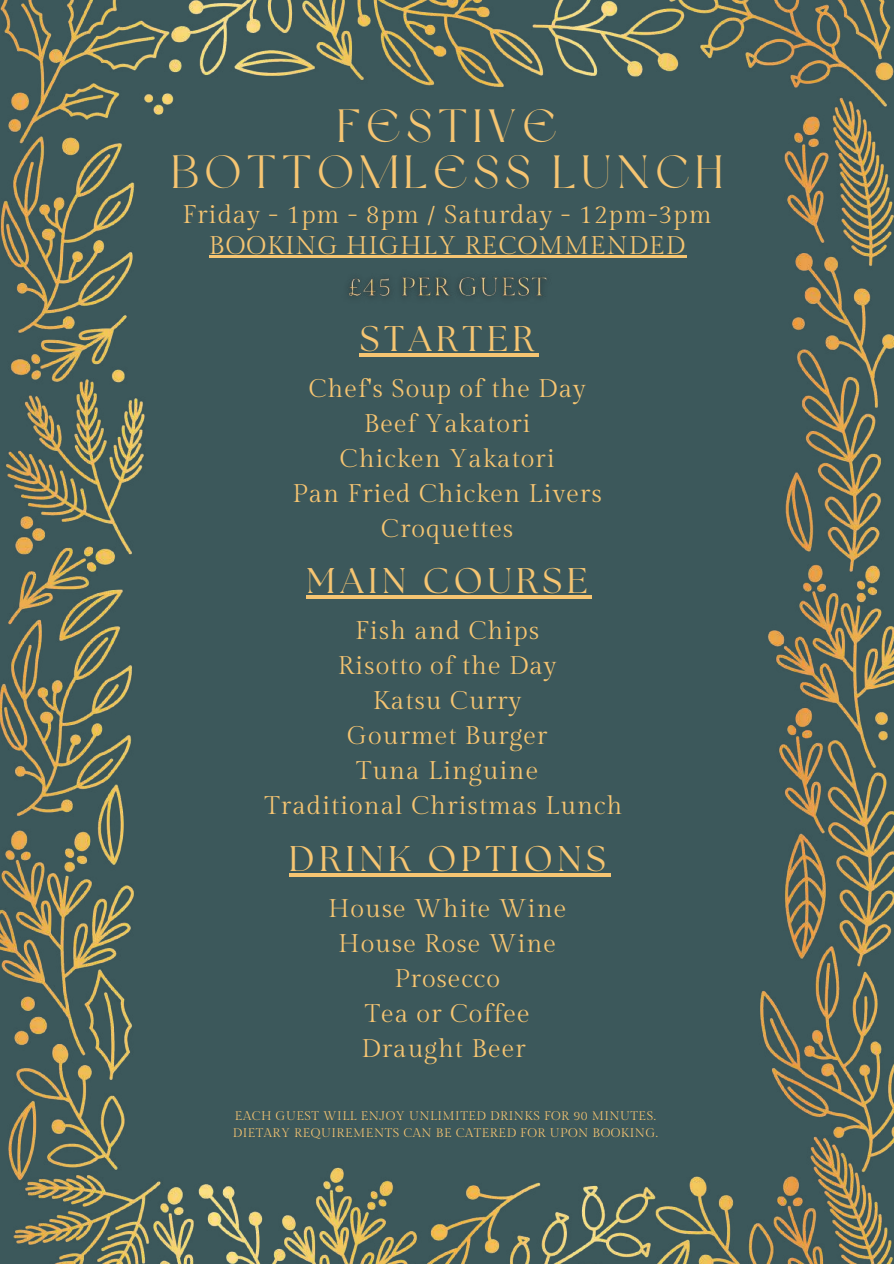
<style>
.page{position:relative;width:894px;height:1264px;background:#fff}
.page>*{position:absolute;margin:0;border:0;box-sizing:border-box;transform-origin:0 0}
.t1{font:46.5px/45.9px "Dream Avenue";letter-spacing:.13em;color:#f6c572;text-align:center}
.t2{font:35.55px "The Seasons";letter-spacing:.13em;color:#f6c572}
.t3{font:25.5px/35px "Gilda Display";letter-spacing:.035em;color:#f6c572;text-align:center}
.t4{font:12.45px/17.1px "Gilda Display";letter-spacing:.035em;color:#f6c572}
</style>
<div class="page">
<img style="left:0;top:0;width:893px;height:1263px">
<hr style="left:209px;top:256px;width:477px;height:2px;background:#f6c572">
<hr style="left:360px;top:353px;width:179px;height:3px;background:#f6c572">
<hr style="left:306px;top:595px;width:286px;height:3px;background:#f6c572">
<hr style="left:289px;top:873px;width:321px;height:3px;background:#f6c572">
<img style="left:335px;top:261px;width:224px;height:54px">
<h1 class="t1" style="left:172px;top:107px;width:552px">FESTIVE<br>BOTTOMLESS LUNCH</h1>
<p class="t3" style="left:182px;top:199px;width:530px;line-height:30.9px">Friday - 1pm - 8pm / Saturday - 12pm-3pm<br>BOOKING HIGHLY RECOMMENDED</p>
<h2 class="t2" style="left:360px;top:322px;width:176px">STARTER</h2>
<p class="t3" style="left:292px;top:372px;width:311px">Chef's Soup of the Day<br>Beef Yakatori<br>Chicken Yakatori<br>Pan Fried Chicken Livers<br>Croquettes</p>
<h2 class="t2" style="left:306px;top:564px;width:282px">MAIN COURSE</h2>
<p class="t3" style="left:264px;top:614px;width:359px">Fish and Chips<br>Risotto of the Day<br>Katsu Curry<br>Gourmet Burger<br>Tuna Linguine<br>Traditional Christmas Lunch</p>
<h2 class="t2" style="left:289px;top:842px;width:318px">DRINK OPTIONS</h2>
<p class="t3" style="left:328px;top:892px;width:240px">House White Wine<br>House Rose Wine<br>Prosecco<br>Tea or Coffee<br>Draught Beer</p>
<p class="t4" style="left:233px;top:1107px;width:427px">EACH GUEST WILL ENJOY UNLIMITED DRINKS FOR 90 MINUTES.<br>DIETARY REQUIREMENTS CAN BE CATERED FOR UPON BOOKING.</p>
</div>
